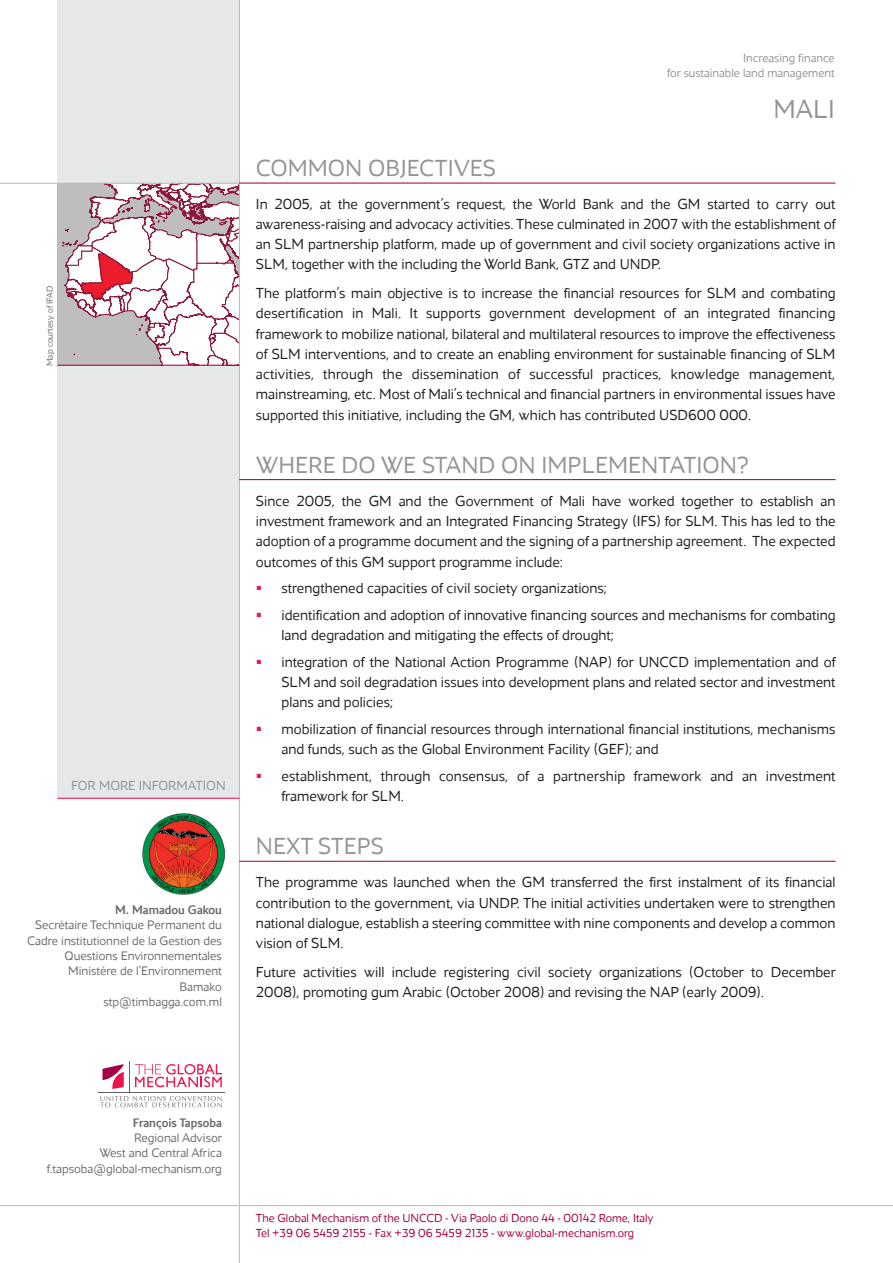
<style>
.page{position:relative;width:893px;height:1263px;background:#fff}
.page>*{position:absolute;margin:0;border:0;box-sizing:border-box;transform-origin:0 0}
.t1{font:300 26.7px "Maya Samuels";color:#939598}
.t2{font:300 24px "Maya Samuels";color:#939598}
.t3{font:300 15px/20.2px "Maya Samuels";color:#231f20;text-align:justify}
.t4{font:300 13.5px "Maya Samuels";color:#939598}
.t5{font:300 12.75px/15.3px "Maya Samuels";color:#6c6d70;text-align:right}
.t6{font:12.75px "Maya Samuels";color:#6c6d70}
.t7{font:300 12.3px/14.9px "Maya Samuels";color:#939598;text-align:right}
.t8{font:300 12px/14.4px "Maya Samuels";color:#a30146}
.t9{font:300 9px "Maya Samuels";color:#6c6d70}
.s1{color:#ed154e}
</style>
<div class="page">
<div style="left:57px;top:0;width:182px;height:183px;background:#e6e7e9"></div>
<div style="left:57px;top:365px;width:182px;height:434px;background:#e6e7e9"></div>
<div style="left:57px;top:183px;width:182px;height:182px;background:#bfbebe"></div>
<svg style="left:62px;top:184px;width:177px;height:181px"></svg>
<hr style="left:239px;top:0;width:1px;height:1263px;background:#bcbdc0">
<hr style="left:239px;top:183px;width:597px;height:1px;background:#a30146">
<hr style="left:57px;top:798px;width:182px;height:1px;background:#ed154e">
<hr style="left:239px;top:479px;width:597px;height:1px;background:#a30146">
<hr style="left:239px;top:861px;width:597px;height:1px;background:#a30146">
<hr style="left:0;top:183px;width:239px;height:1px;background:#bcbdc0">
<hr style="left:0;top:1205px;width:893px;height:1px;background:#bcbdc0">
<svg style="left:135px;top:1064px;width:87px;height:23px"></svg>
<svg style="left:103px;top:1064px;width:21px;height:25px"></svg>
<hr style="left:129px;top:1061px;width:1px;height:31px;background:#616164">
<hr style="left:98px;top:1092px;width:127px;height:1px;background:#616164">
<svg style="left:100px;top:1096px;width:122px;height:11px"></svg>
<img style="left:143px;top:814px;width:81px;height:81px">
<hr style="left:57px;top:365px;width:182px;height:1px;background:#a30146">
<p class="t9" style="left:45px;top:366px;width:82px;rotate:-90deg">Map courtesy of IFAD</p>
<p class="t4" style="left:71px;top:778px;width:76px">For more info</p>
<p class="t4" style="left:168px;top:778px;width:18px">rmation</p>
<p class="t6" style="left:115px;top:902px;width:108px">M. Mamadou Gakou</p>
<p class="t5" style="left:27px;top:917px;width:196px">Secrétaire Technique Permanent du<br>Cadre institutionnel de la Gestion des<br>Questions Environnementales<br>Ministère de l'Environnement<br>Bamako<br>stp@timbagga.com.ml</p>
<h2 class="t2" style="left:256px;top:155px;width:34px">Common</h2>
<h2 class="t2" style="left:368px;top:155px;width:52px">objectives</h2>
<p class="t7" style="left:667px;top:51px;width:169px">Increasing finance<br>for sustainable land management</p>
<h1 class="t1" style="left:773px;top:94px;width:63px">MALI</h1>
<p class="t3" style="left:256px;top:193px;width:581px">In 2005, at the government’s request, the World Bank and the GM started to carry out awareness-raising and advocacy activities. These culminated in 2007 with the establishment of an SLM partnership platform, made up of government and civil society organizations active in SLM, together with the including the World Bank, GTZ and UNDP.</p>
<p class="t3" style="left:256px;top:283px;width:581px">The platform’s main objective is to increase the financial resources for SLM and combating desertification in Mali. It supports government development of an integrated financing framework to mobilize national, bilateral and multilateral resources to improve the effectiveness of SLM interventions, and to create an enabling environment for sustainable financing of SLM activities, through the dissemination of successful practices, knowledge management, mainstreaming, etc. Most of Mali’s technical and financial partners in environmental issues have supported this initiative, including the GM, which has contributed USD600 000.</p>
<h2 class="t2" style="left:256px;top:451px;width:182px">Where do we stand</h2>
<h2 class="t2" style="left:501px;top:451px;width:55px">On implementation</h2>
<h2 class="t2" style="left:737px;top:451px;width:13px">?</h2>
<p class="t3" style="left:256px;top:491px;width:581px">Since 2005, the GM and the Government of Mali have worked together to establish an investment framework and an Integrated Financing Strategy (IFS) for SLM. This has led to the adoption of a programme document and the signing of a partnership agreement. The expected outcomes of this GM support programme include:</p>
<p class="t3" style="left:256px;top:578px;width:353px"><span class="s1">▪</span> strengthened capacities of civil society organizations;</p>
<p class="t3" style="left:281px;top:605px;width:556px;text-indent:-26px"><span class="s1">▪</span> identification and adoption of innovative financing sources and mechanisms for combating land degradation and mitigating the effects of drought;</p>
<p class="t3" style="left:281px;top:651px;width:556px;text-indent:-26px"><span class="s1">▪</span> integration of the National Action Programme (NAP) for UNCCD implementation and of SLM and soil degradation issues into development plans and related sector and investment plans and policies;</p>
<p class="t3" style="left:281px;top:719px;width:556px;text-indent:-26px"><span class="s1">▪</span> mobilization of financial resources through international financial institutions, mechanisms and funds, such as the Global Environment Facility (GEF); and</p>
<p class="t3" style="left:281px;top:765px;width:556px;text-indent:-26px"><span class="s1">▪</span> establishment, through consensus, of a partnership framework and an investment framework for SLM.</p>
<h2 class="t2" style="left:256px;top:833px;width:77px">Next steps</h2>
<p class="t3" style="left:256px;top:872px;width:581px">The programme was launched when the GM transferred the first instalment of its financial contribution to the government, via UNDP. The initial activities undertaken were to strengthen national dialogue, establish a steering committee with nine components and develop a common vision of SLM.</p>
<p class="t3" style="left:256px;top:962px;width:582px">Future activities will include registering civil society organizations (October to December<br>2008), promoting gum Arabic (October 2008) and revising the NAP (early 2009).</p>
<p class="t6" style="left:133px;top:1115px;width:91px">François Tapsoba</p>
<p class="t5" style="left:47px;top:1130px;width:177px">Regional Advisor<br>West and Central Africa f.tapsoba@global-mechanism.org</p>
<p class="t8" style="left:256px;top:1211px;width:399px">The Global Mechanism of the UNCCD - Via Paolo di Dono 44 - 00142 Rome, Italy<br>Tel +39 06 5459 2155 - Fax +39 06 5459 2135 - www.global-mechanism.org</p>
</div>
